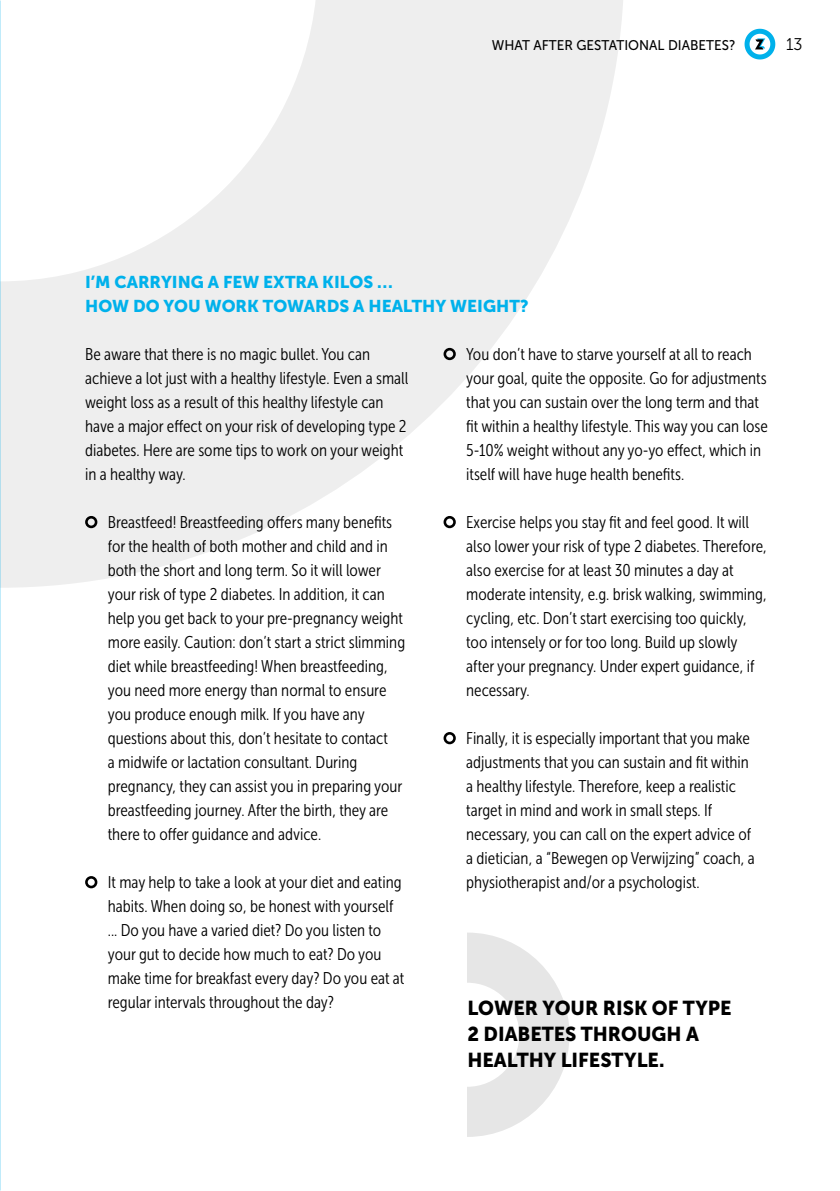
<style>
.page{position:relative;width:840px;height:1191px;background:#fff}
.page>*{position:absolute;margin:0;border:0;box-sizing:border-box;transform-origin:0 0}
.t1{font:20px/26px "Museo Sans 900";color:#000}
.t2{font:17px/24px "Museo Sans Cond 300";color:#000}
.t3{font:17px/24px "Museo Sans 900";color:#00b1eb}
.t4{font:17px "Museo Sans 300";color:#000;scale:.95 1}
.t5{font:14px "Museo Sans 500";color:#000;scale:.95 1}
</style>
<div class="page">
<svg style="left:744px;top:28px;width:32px;height:32px"></svg>
<svg style="left:0;top:0;width:623px;height:588px;fill:#eee"></svg>
<div style="left:443px;top:348px;width:12px;height:12px;border:3px solid #000;border-radius:50%"></div>
<div style="left:443px;top:516px;width:12px;height:12px;border:3px solid #000;border-radius:50%"></div>
<div style="left:443px;top:732px;width:12px;height:12px;border:3px solid #000;border-radius:50%"></div>
<svg style="left:467px;top:932px;width:102px;height:205px"></svg>
<div style="left:85px;top:516px;width:12px;height:12px;border:3px solid #000;border-radius:50%"></div>
<div style="left:85px;top:876px;width:12px;height:12px;border:3px solid #000;border-radius:50%"></div>
<p class="t5" style="left:491px;top:37px;width:258px">WHAT AFTER GESTATIONAL DIABETES?</p>
<p class="t4" style="left:785px;top:35px;width:19px">13</p>
<p class="t3" style="left:85px;top:270px;width:444px">I’M CARRYING A FEW EXTRA KILOS …<br>HOW DO YOU WORK TOWARDS A HEALTHY WEIGHT?</p>
<p class="t2" style="left:466px;top:342px;width:303px">You don’t have to starve yourself at all to reach your goal, quite the opposite. Go for adjustments that you can sustain over the long term and that fit within a healthy lifestyle. This way you can lose 5-10% weight without any yo-yo effect, which in itself will have huge health benefits.</p>
<p class="t2" style="left:466px;top:510px;width:302px">Exercise helps you stay fit and feel good. It will also lower your risk of type 2 diabetes. Therefore, also exercise for at least 30 minutes a day at moderate intensity, e.g. brisk walking, swimming, cycling, etc. Don’t start exercising too quickly, too intensely or for too long. Build up slowly after your pregnancy. Under expert guidance, if necessary.</p>
<p class="t2" style="left:466px;top:726px;width:290px">Finally, it is especially important that you make adjustments that you can sustain and fit within a healthy lifestyle. Therefore, keep a realistic target in mind and work in small steps. If necessary, you can call on the expert advice of a dietician, a “Bewegen op Verwijzing” coach, a physiotherapist and/or a psychologist.</p>
<p class="t2" style="left:85px;top:342px;width:324px">Be aware that there is no magic bullet. You can achieve a lot just with a healthy lifestyle. Even a small weight loss as a result of this healthy lifestyle can have a major effect on your risk of developing type 2 diabetes. Here are some tips to work on your weight in a healthy way.</p>
<p class="t2" style="left:108px;top:510px;width:299px">Breastfeed! Breastfeeding offers many benefits for the health of both mother and child and in both the short and long term. So it will lower your risk of type 2 diabetes. In addition, it can help you get back to your pre-pregnancy weight more easily. Caution: don’t start a strict slimming diet while breastfeeding! When breastfeeding, you need more energy than normal to ensure you produce enough milk. If you have any questions about this, don’t hesitate to contact<br>a midwife or lactation consultant. During pregnancy, they can assist you in preparing your breastfeeding journey. After the birth, they are there to offer guidance and advice.</p>
<p class="t2" style="left:108px;top:870px;width:298px">It may help to take a look at your diet and eating habits. When doing so, be honest with yourself ... Do you have a varied diet? Do you listen to your gut to decide how much to eat? Do you make time for breakfast every day? Do you eat at regular intervals throughout the day?</p>
<p class="t1" style="left:467px;top:994px;width:266px">LOWER YOUR RISK OF TYPE<br>2 DIABETES THROUGH A<br>HEALTHY LIFESTYLE.</p>
</div>
